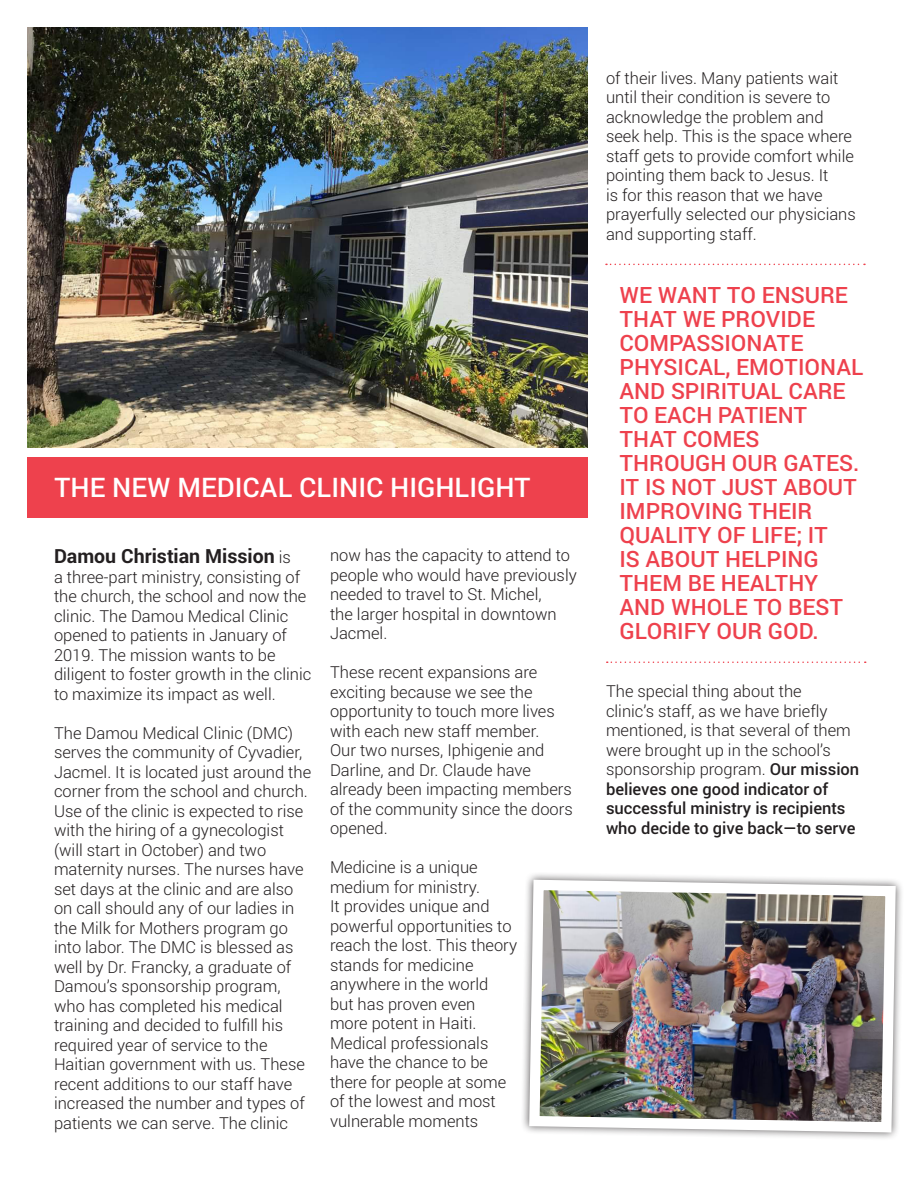
<style>
.page{position:relative;width:918px;height:1188px;background:#fff}
.page>*{position:absolute;margin:0;border:0;box-sizing:border-box;transform-origin:0 0}
.t1{font:500 27px "Roboto";color:#fff}
.t2{font:500 22.5px/24px "Roboto";color:#ee414d}
.t3{font:700 19.5px "Roboto";color:#231f20}
.t4{font:300 16.5px/19.5px "Roboto";color:#231f20}
.s1{font-weight:300;font-size:16.5px}
.s2{font-weight:500}
</style>
<div class="page">
<img style="left:27px;top:27px;width:561px;height:420px">
<div style="left:27px;top:457px;width:561px;height:60px;background:#ee414d"></div>
<img style="left:524px;top:874px;width:377px;height:264px">
<svg style="left:606px;top:264px;width:259px;height:1px"></svg>
<svg style="left:607px;top:662px;width:259px;height:1px"></svg>
<p class="t1" style="left:54px;top:469px;width:478px">THE NEW MEDICAL CLINIC HIGHLIGHT</p>
<p class="t3" style="left:54px;top:543px;width:238px">Damou Christian Mission <span class="s1">is</span></p>
<p class="t4" style="left:54px;top:567px;width:259px">a three-part ministry, consisting of the church, the school and now the clinic. The Damou Medical Clinic opened to patients in January of 2019. The mission wants to be diligent to foster growth in the clinic to maximize its impact as well.</p>
<p class="t4" style="left:54px;top:723px;width:259px">The Damou Medical Clinic (DMC) serves the community of Cyvadier,<br>Jacmel. It is located just around the corner from the school and church.<br>Use of the clinic is expected to rise with the hiring of a gynecologist (will start in October) and two maternity nurses. The nurses have set days at the clinic and are also on call should any of our ladies in the Milk for Mothers program go into labor. The DMC is blessed as well by Dr. Francky, a graduate of<br>Damou’s sponsorship program, who has completed his medical training and decided to fulfill his required year of service to the<br>Haitian government with us. These recent additions to our staff have increased the number and types of patients we can serve. The clinic</p>
<p class="t4" style="left:330px;top:545px;width:248px">now has the capacity to attend to people who would have previously needed to travel to St. Michel,<br>the larger hospital in downtown<br>Jacmel.</p>
<p class="t4" style="left:330px;top:662px;width:244px">These recent expansions are exciting because we see the opportunity to touch more lives with each new staff member.<br>Our two nurses, Iphigenie and<br>Darline, and Dr. Claude have already been impacting members of the community since the doors opened.</p>
<p class="t4" style="left:330px;top:857px;width:189px">Medicine is a unique medium for ministry.<br>It provides unique and powerful opportunities to reach the lost. This theory stands for medicine anywhere in the world<br>but has proven even more potent in Haiti.<br>Medical professionals have the chance to be there for people at some of the lowest and most vulnerable moments</p>
<p class="t4" style="left:606px;top:67px;width:251px">of their lives. Many patients wait until their condition is severe to acknowledge the problem and seek help. This is the space where staff gets to provide comfort while pointing them back to Jesus. It<br>is for this reason that we have prayerfully selected our physicians and supporting staff.</p>
<p class="t2" style="left:620px;top:282px;width:245px">WE WANT TO ENSURE<br>THAT WE PROVIDE<br>COMPASSIONATE<br>PHYSICAL, EMOTIONAL<br>AND SPIRITUAL CARE<br>TO EACH PATIENT<br>THAT COMES<br>THROUGH OUR GATES.<br>IT IS NOT JUST ABOUT<br>IMPROVING THEIR<br>QUALITY OF LIFE; IT<br>IS ABOUT HELPING<br>THEM BE HEALTHY<br>AND WHOLE TO BEST<br>GLORIFY OUR GOD.</p>
<p class="t4" style="left:606px;top:681px;width:255px">The special thing about the<br>clinic’s staff, as we have briefly mentioned, is that several of them were brought up in the school’s sponsorship program. <span class="s2">Our mission believes one good indicator of successful ministry is recipients who decide to give back—to serve</span></p>
</div>
